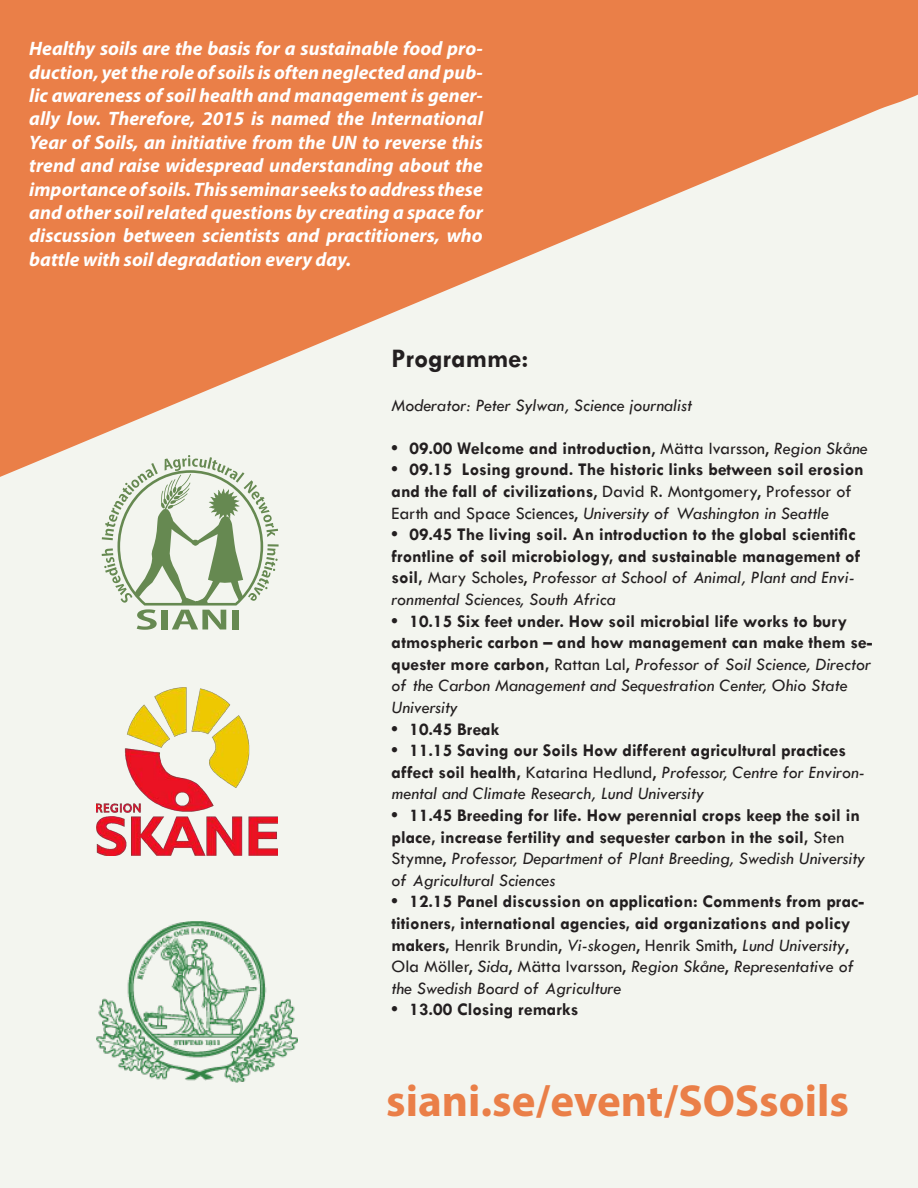
<style>
.page{position:relative;width:918px;height:1188px;background:#f3f5ef}
.page>*{position:absolute;margin:0;border:0;box-sizing:border-box;transform-origin:0 0}
.t1{font:700 45px "Myriad Pro";color:#ea7f48}
.t2{font:700 27px "Tw Cen";color:#231f20}
.t3{font:italic 700 19.5px/23.4px "Myriad Pro";color:#fff;text-align:justify}
.t4{font:700 18px/21.6px "Tw Cen";color:#231f20}
.t5{font:italic 18px "Tw Cen";color:#231f20}
.s1{font-weight:400}
.s2{font-weight:400;font-style:italic}
</style>
<div class="page">
<svg style="left:0;top:0;width:918px;height:477px;fill:#ea7f48"></svg>
<img style="left:97px;top:688px;width:181px;height:167px">
<img style="left:96px;top:922px;width:202px;height:161px">
<svg style="left:102px;top:455px;width:177px;height:175px"></svg>
<p class="t3" style="left:29px;top:36px;width:455px">Healthy soils are the basis for a sustainable food pro&shy;duction, yet the role of soils is often neglected and pub&shy;lic awareness of soil health and management is gener&shy;ally low. Therefore, 2015 is named the International Year of Soils, an initiative from the UN to reverse this trend and raise widespread understanding about the importance of soils. This seminar seeks to address these and other soil related questions by creating a space for discussion between scientists and practitioners, who battle with soil degradation every day.</p>
<h2 class="t2" style="left:392px;top:343px;width:139px">Programme:</h2>
<p class="t5" style="left:392px;top:394px;width:302px">Moderator: Peter Sylwan, Science journalist</p>
<p class="t4" style="left:392px;top:437px;width:478px">• 09.00 Welcome and introduction<span class="s1">, Mätta Ivarsson,</span> <span class="s2">Region Skåne</span></p>
<p class="t4" style="left:392px;top:458px;width:474px">• 09.15 Losing ground. The historic links between soil erosion and the fall of civilizations<span class="s1">, David R. Montgomery, Professor of<br>Earth and Space Sciences,</span> <span class="s2">University of Washington in Seattle</span></p>
<p class="t4" style="left:392px;top:523px;width:470px">• 09.45 The living soil. An introduction to the global scientific frontline of soil microbiology, and sustainable management of soil, <span class="s1">Mary Scholes,</span> <span class="s2">Professor at School of Animal, Plant and Envi&shy;ronmental Sciences, South Africa</span></p>
<p class="t4" style="left:392px;top:610px;width:482px">• 10.15 Six feet under. How soil microbial life works to bury atmospheric carbon – and how management can make them se&shy;quester more carbon, <span class="s1">Rattan Lal,</span> <span class="s2">Professor of Soil Science, Director of the Carbon Management and Sequestration Center, Ohio State University</span></p>
<p class="t4" style="left:392px;top:718px;width:109px">• 10.45 Break</p>
<p class="t4" style="left:392px;top:739px;width:475px">• 11.15 Saving our Soils How different agricultural practices affect soil health, <span class="s1">Katarina Hedlund,</span> <span class="s2">Professor, Centre for Environ&shy;mental and Climate Research, Lund University</span></p>
<p class="t4" style="left:392px;top:804px;width:475px">• 11.45 Breeding for life. How perennial crops keep the soil in place, increase fertility and sequester carbon in the soil, <span class="s1">Sten Stymne,</span> <span class="s2">Professor, Department of Plant Breeding, Swedish University of Agricultural Sciences</span></p>
<p class="t4" style="left:392px;top:890px;width:474px">• 12.15 Panel discussion on application: Comments from prac&shy;titioners, international agencies, aid organizations and policy makers, <span class="s1">Henrik Brundin,</span> <span class="s2">Vi-skogen</span><span class="s1">, Henrik Smith,</span> <span class="s2">Lund University</span><span class="s1">, Ola Möller,</span> <span class="s2">Sida</span><span class="s1">, Mätta Ivarsson,</span> <span class="s2">Region Skåne</span><span class="s1">,</span> <span class="s2">Representative of the Swedish Board of Agriculture</span></p>
<p class="t4" style="left:392px;top:998px;width:189px">• 13.00 Closing remarks</p>
<h1 class="t1" style="left:386px;top:1071px;width:464px">siani.se/event/SOSsoils</h1>
</div>
